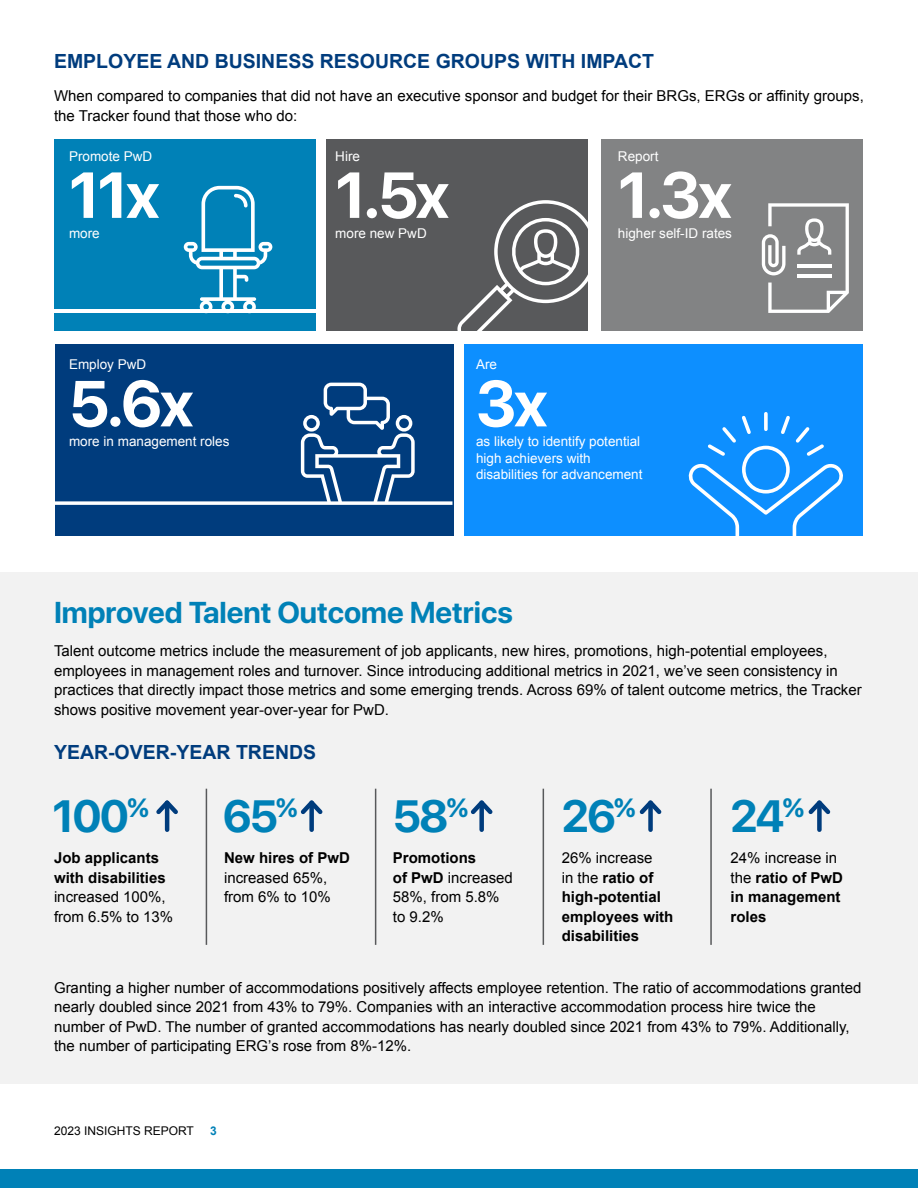
<style>
.page{position:relative;width:918px;height:1188px;background:#fff}
.page>*{position:absolute;margin:0;border:0;box-sizing:border-box;transform-origin:0 0}
.BODY{font:700 64.5px "SF Pro Display";letter-spacing:-.04em;color:#fff}
.BODY-2{font:700 45px "SF Pro Display";letter-spacing:-.04em;color:#0081b7}
.HEADING_1{font:700 30px "SF Pro Display";color:#0081b7}
.HEADING_2{font:700 19.5px "Arial";color:#003c7d}
.BODY-3{font:15px/19.5px "Arial";color:#000}
.BODY-4{font:700 15px/19.5px "Arial";color:#000}
.BODY-5{font:13.5px/16.5px "Arial";color:#fff}
.Bios{font:12px "Arial";color:#000}
.Bios-2{font:700 12px "Arial";color:#0081b7}
.s1{font-weight:400}
.s2{font-weight:700}
</style>
<div class="page">
<div style="left:0;top:1169px;width:918px;height:19px;background:#0081b7"></div>
<div style="left:55px;top:139px;width:261px;height:192px;background:#0081b7"></div>
<div style="left:327px;top:139px;width:261px;height:192px;background:#58595b"></div>
<div style="left:602px;top:139px;width:261px;height:192px;background:#828384"></div>
<div style="left:55px;top:344px;width:398px;height:192px;background:#003c7d"></div>
<div style="left:464px;top:344px;width:399px;height:192px;background:#0d8fff"></div>
<div style="left:0;top:572px;width:918px;height:512px;background:#f2f2f2"></div>
<svg style="left:457px;top:200px;width:131px;height:131px"></svg>
<svg style="left:184px;top:186px;width:88px;height:124px"></svg>
<hr style="left:53px;top:310px;width:263px;height:3px;background:#fff">
<svg style="left:762px;top:203px;width:87px;height:110px"></svg>
<svg style="left:55px;top:383px;width:397px;height:122px"></svg>
<svg style="left:689px;top:412px;width:154px;height:124px"></svg>
<hr style="left:206px;top:789px;width:1px;height:156px;background:#58595b">
<hr style="left:375px;top:789px;width:1px;height:156px;background:#58595b">
<hr style="left:543px;top:789px;width:1px;height:156px;background:#58595b">
<hr style="left:710px;top:789px;width:2px;height:156px;background:#58595b">
<hr style="left:165px;top:803px;width:4px;height:27px;background:#003c7d">
<svg style="left:156px;top:800px;width:22px;height:18px"></svg>
<div style="left:479px;top:803px;width:5px;height:27px;background:#003c7d"></div>
<svg style="left:470px;top:800px;width:23px;height:18px"></svg>
<div style="left:817px;top:803px;width:5px;height:27px;background:#003c7d"></div>
<svg style="left:808px;top:800px;width:23px;height:18px"></svg>
<div style="left:309px;top:803px;width:5px;height:27px;background:#003c7d"></div>
<svg style="left:300px;top:800px;width:23px;height:18px"></svg>
<div style="left:648px;top:803px;width:5px;height:27px;background:#003c7d"></div>
<svg style="left:639px;top:800px;width:23px;height:18px"></svg>
<p class="HEADING_2" style="left:54px;top:49px;width:602px">EMPLOYEE AND BUSINESS RESOURCE GROUPS WITH IMPACT</p>
<p class="BODY-3" style="left:54px;top:86px;width:811px">When compared to companies that did not have an executive sponsor and budget for their BRGs, ERGs or affinity groups, the Tracker found that those who do:</p>
<p class="BODY-5" style="left:69px;top:148px;width:85px">Promote PwD</p>
<p class="BODY" style="left:69px;top:158px;width:92px">11x</p>
<p class="BODY-5" style="left:69px;top:225px;width:32px">more</p>
<p class="BODY-5" style="left:69px;top:357px;width:79px">Employ PwD</p>
<p class="BODY" style="left:69px;top:366px;width:126px">5.6x</p>
<p class="BODY-5" style="left:69px;top:434px;width:162px">more in management roles</p>
<p class="BODY-5" style="left:335px;top:148px;width:26px">Hire</p>
<p class="BODY" style="left:335px;top:158px;width:116px">1.5x</p>
<p class="BODY-5" style="left:335px;top:225px;width:93px">more new PwD</p>
<p class="BODY-5" style="left:618px;top:148px;width:42px">Report</p>
<p class="BODY" style="left:618px;top:158px;width:116px">1.3x</p>
<p class="BODY-5" style="left:618px;top:225px;width:116px">higher self-ID rates</p>
<p class="BODY-5" style="left:476px;top:357px;width:23px">Are</p>
<p class="BODY" style="left:476px;top:366px;width:73px">3x</p>
<p class="BODY-5" style="left:476px;top:434px;width:168px">as likely to identify potential high achievers with disabilities for advancement</p>
<p class="HEADING_1" style="left:54px;top:596px;width:460px">Improved Talent Outcome Metrics</p>
<p class="BODY-3" style="left:54px;top:642px;width:809px">Talent outcome metrics include the measurement of job applicants, new hires, promotions, high-potential employees, employees in management roles and turnover. Since introducing additional metrics in 2021, we’ve seen consistency in practices that directly impact those metrics and some emerging trends. Across 69% of talent outcome metrics, the Tracker shows positive movement year-over-year for PwD.</p>
<p class="HEADING_2" style="left:54px;top:739px;width:264px">YEAR-OVER-YEAR TRENDS</p>
<p class="BODY-2" style="left:53px;top:790px;width:98px">100<sup>%</sup></p>
<p class="BODY-4" style="left:54px;top:849px;width:121px">Job applicants with disabilities <span class="s1">increased 100%, from 6.5% to 13%</span></p>
<p class="BODY-2" style="left:223px;top:790px;width:76px">65<sup>%</sup></p>
<p class="BODY-3" style="left:224px;top:848px;width:127px"><span class="s2">New hires of PwD </span>increased 65%, from 6% to 10%</p>
<p class="BODY-2" style="left:393px;top:790px;width:77px">58<sup>%</sup></p>
<p class="BODY-3" style="left:393px;top:848px;width:122px"><span class="s2">Promotions<br>of PwD</span> increased<br>58%, from 5.8% to 9.2%</p>
<p class="BODY-2" style="left:562px;top:790px;width:75px">26<sup>%</sup></p>
<p class="BODY-4" style="left:562px;top:849px;width:113px"><span class="s1">26% increase<br>in the</span> ratio of high-potential employees with disabilities</p>
<p class="BODY-2" style="left:731px;top:790px;width:75px">24<sup>%</sup></p>
<p class="BODY-4" style="left:731px;top:849px;width:114px"><span class="s1">24% increase in the</span> ratio of PwD in management roles</p>
<p class="BODY-3" style="left:54px;top:978px;width:809px">Granting a higher number of accommodations positively affects employee retention. The ratio of accommodations granted nearly doubled since 2021 from 43% to 79%. Companies with an interactive accommodation process hire twice the number of PwD. The number of granted accommodations has nearly doubled since 2021 from 43% to 79%. Additionally, the number of participating ERG’s rose from 8%-12%.</p>
<p class="Bios" style="left:54px;top:1123px;width:141px">2023 INSIGHTS REPORT</p>
<p class="Bios-2" style="left:210px;top:1123px;width:8px">3</p>
</div>
